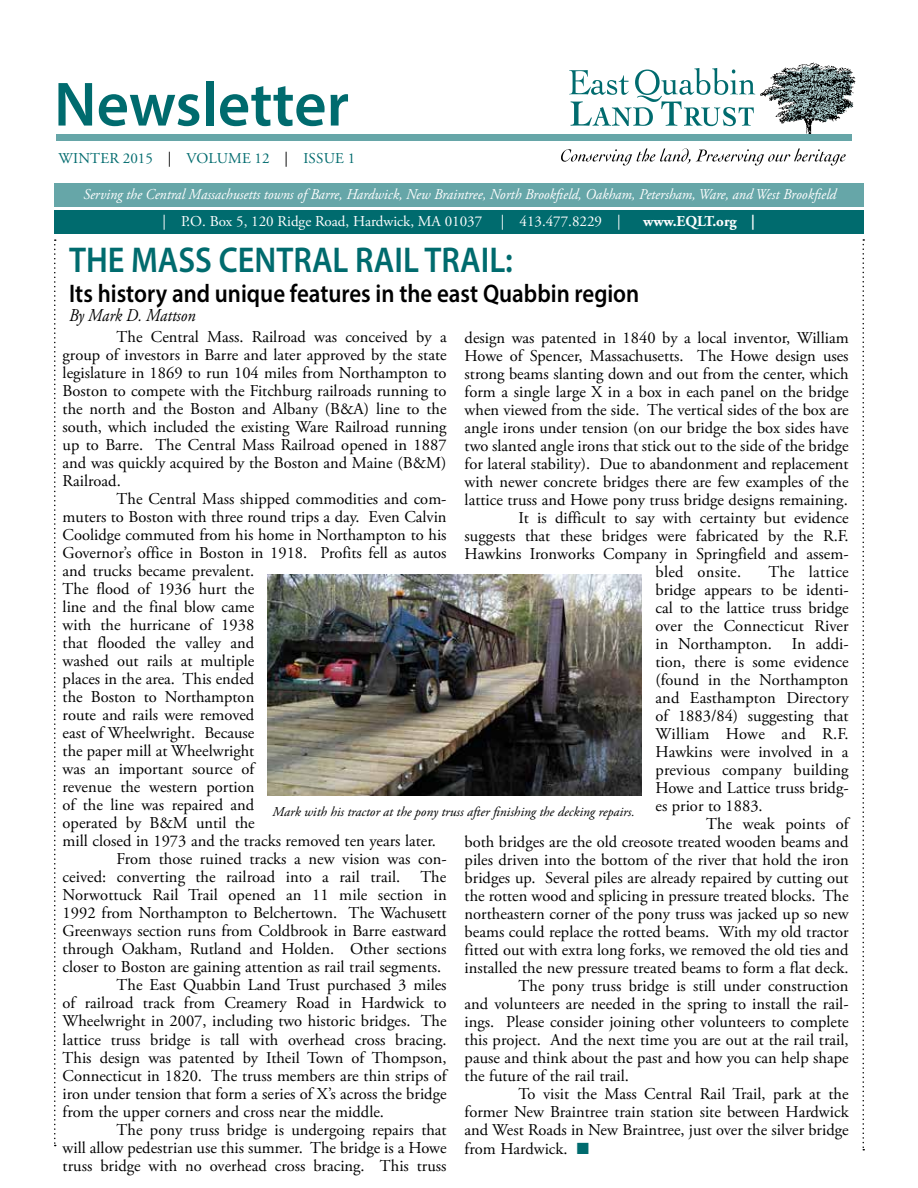
<style>
.page{position:relative;width:918px;height:1188px;background:#fff}
.page>*{position:absolute;margin:0;border:0;box-sizing:border-box;transform-origin:0 0}
.t1{font:600 63px "Myriad Pro";color:#006b6e}
.t2{font:600 36px "Myriad Pro";color:#006b6e;scale:.9 1}
.t3{font:600 25.5px "Myriad Pro";color:#000;scale:.9 1}
.t4{font:italic 18px "Adobe Garamond Pro";color:#000;scale:.9 1}
.t5{font:16.5px/18px "Adobe Garamond Pro";color:#000;text-align:justify}
.t6{font:italic 15px "Adobe Garamond Pro";color:#fff;scale:.95 1}
.t7{font:15px "Adobe Garamond Pro";color:#fff}
.t8{font:15px "Adobe Garamond Pro";letter-spacing:.015em;color:#006b6e}
.t9{font:700 15px "Adobe Garamond Pro";color:#fff}
.t10{font:italic 13.5px "Adobe Garamond Pro";color:#000}
.s1{color:#000}
.s2{color:#006b6e}
</style>
<div class="page">
<div style="left:54px;top:210px;width:810px;height:23px;background:#006b6e"></div>
<img style="left:760px;top:62px;width:96px;height:72px">
<div style="left:57px;top:134px;width:795px;height:6px;background:#66a6a8"></div>
<svg style="left:569px;top:68px;width:186px;height:58px"></svg>
<div style="left:54px;top:184px;width:810px;height:23px;background:#66a6a8"></div>
<svg style="left:54px;top:239px;width:2px;height:907px"></svg>
<svg style="left:862px;top:239px;width:2px;height:911px"></svg>
<svg style="left:561px;top:148px;width:285px;height:18px"></svg>
<img style="left:268px;top:575px;width:374px;height:221px">
<h1 class="t1" style="left:54px;top:64px;width:297px">Newsletter</h1>
<p class="t8" style="left:58px;top:150px;width:298px">WINTER 2015 <span class="s1">|</span> Volume 12 <span class="s1">|</span> Iss ue 1</p>
<p class="t6" style="left:84px;top:186px;width:794px">Serving the Central Massachusetts towns of Barre, Hardwick, New Braintree, North Brookfield, Oakham, Petersham, Ware, and West Brookfield</p>
<p class="t7" style="left:162px;top:212px;width:321px">| P.O. Box 5, 120 Ridge Road, Hardwick, MA 01037</p>
<p class="t7" style="left:501px;top:212px;width:121px">| 413.477.8229 |</p>
<p class="t9" style="left:643px;top:213px;width:113px">www.EQLT.org |</p>
<h2 class="t2" style="left:69px;top:237px;width:495px">THE MASS CENTRAL RAIL TRAIL:</h2>
<h3 class="t3" style="left:69px;top:277px;width:635px">Its history and unique features in the east Quabbin region</h3>
<p class="t4" style="left:69px;top:304px;width:142px">By Mark D. Mattson</p>
<p class="t5" style="left:63px;top:329px;width:386px;text-indent:54px">The Central Mass. Railroad was conceived by a group of investors in Barre and later approved by the state legislature in 1869 to run 104 miles from Northampton to Boston to compete with the Fitchburg railroads running to the north and the Boston and Albany (B&amp;A) line to the south, which included the existing Ware Railroad running up to Barre. The Central Mass Railroad opened in 1887 and was quickly acquired by the Boston and Maine (B&amp;M)<br>Railroad.</p>
<p class="t5" style="left:117px;top:491px;width:331px">The Central Mass shipped commodities and com-</p>
<p class="t5" style="left:63px;top:509px;width:385px">muters to Boston with three round trips a day. Even Calvin</p>
<p class="t5" style="left:63px;top:527px;width:386px">Coolidge commuted from his home in Northampton to his</p>
<p class="t5" style="left:63px;top:545px;width:386px">Governor’s office in Boston in 1918. Profits fell as autos</p>
<p class="t5" style="left:63px;top:563px;width:193px">and trucks became prevalent.</p>
<p class="t5" style="left:63px;top:581px;width:193px">The flood of 1936 hurt the</p>
<p class="t5" style="left:63px;top:599px;width:193px">line and the final blow came</p>
<p class="t5" style="left:63px;top:617px;width:193px">with the hurricane of 1938</p>
<p class="t5" style="left:63px;top:635px;width:193px">that flooded the valley and</p>
<p class="t5" style="left:63px;top:653px;width:193px">washed out rails at multiple</p>
<p class="t5" style="left:63px;top:671px;width:193px">places in the area. This ended</p>
<p class="t5" style="left:63px;top:689px;width:193px">the Boston to Northampton</p>
<p class="t5" style="left:63px;top:707px;width:193px">route and rails were removed</p>
<p class="t5" style="left:63px;top:725px;width:193px">east of Wheelwright. Because</p>
<p class="t5" style="left:63px;top:743px;width:193px">the paper mill at Wheelwright</p>
<p class="t5" style="left:63px;top:761px;width:193px">was an important source of</p>
<p class="t5" style="left:63px;top:779px;width:193px">revenue the western portion</p>
<p class="t5" style="left:63px;top:797px;width:193px">of the line was repaired and</p>
<p class="t5" style="left:63px;top:815px;width:194px">operated by B&amp;M until the</p>
<p class="t5" style="left:63px;top:833px;width:375px">mill closed in 1973 and the tracks removed ten years later.</p>
<p class="t5" style="left:117px;top:851px;width:331px">From those ruined tracks a new vision was con-</p>
<p class="t5" style="left:63px;top:869px;width:385px">ceived: converting the railroad into a rail trail. The</p>
<p class="t5" style="left:63px;top:887px;width:386px">Norwottuck Rail Trail opened an 11 mile section in</p>
<p class="t5" style="left:63px;top:905px;width:386px">1992 from Northampton to Belchertown. The Wachusett</p>
<p class="t5" style="left:63px;top:923px;width:386px">Greenways section runs from Coldbrook in Barre eastward</p>
<p class="t5" style="left:63px;top:941px;width:385px">through Oakham, Rutland and Holden. Other sections</p>
<p class="t5" style="left:63px;top:959px;width:380px">closer to Boston are gaining attention as rail trail segments.</p>
<p class="t5" style="left:117px;top:977px;width:332px">The East Quabbin Land Trust purchased 3 miles</p>
<p class="t5" style="left:63px;top:995px;width:385px">of railroad track from Creamery Road in Hardwick to</p>
<p class="t5" style="left:63px;top:1013px;width:386px">Wheelwright in 2007, including two historic bridges. The</p>
<p class="t5" style="left:63px;top:1031px;width:386px">lattice truss bridge is tall with overhead cross bracing.</p>
<p class="t5" style="left:63px;top:1049px;width:385px">This design was patented by Itheil Town of Thompson,</p>
<p class="t5" style="left:63px;top:1067px;width:386px">Connecticut in 1820. The truss members are thin strips of</p>
<p class="t5" style="left:63px;top:1085px;width:385px">iron under tension that form a series of X’s across the bridge</p>
<p class="t5" style="left:63px;top:1103px;width:323px">from the upper corners and cross near the middle.</p>
<p class="t5" style="left:117px;top:1121px;width:332px">The pony truss bridge is undergoing repairs that</p>
<p class="t5" style="left:63px;top:1139px;width:385px">will allow pedestrian use this summer. The bridge is a Howe</p>
<p class="t5" style="left:63px;top:1157px;width:386px">truss bridge with no overhead cross bracing. This truss</p>
<p class="t5" style="left:465px;top:329px;width:386px">design was patented in 1840 by a local inventor, William</p>
<p class="t5" style="left:465px;top:347px;width:386px">Howe of Spencer, Massachusetts. The Howe design uses</p>
<p class="t5" style="left:465px;top:365px;width:385px">strong beams slanting down and out from the center, which</p>
<p class="t5" style="left:465px;top:383px;width:386px">form a single large X in a box in each panel on the bridge</p>
<p class="t5" style="left:465px;top:401px;width:386px">when viewed from the side. The vertical sides of the box are</p>
<p class="t5" style="left:465px;top:419px;width:386px">angle irons under tension (on our bridge the box sides have</p>
<p class="t5" style="left:465px;top:437px;width:386px">two slanted angle irons that stick out to the side of the bridge</p>
<p class="t5" style="left:465px;top:455px;width:386px">for lateral stability). Due to abandonment and replacement</p>
<p class="t5" style="left:465px;top:473px;width:385px">with newer concrete bridges there are few examples of the</p>
<p class="t5" style="left:465px;top:491px;width:385px">lattice truss and Howe pony truss bridge designs remaining.</p>
<p class="t5" style="left:519px;top:509px;width:332px">It is difficult to say with certainty but evidence</p>
<p class="t5" style="left:465px;top:527px;width:386px">suggests that these bridges were fabricated by the R.F.</p>
<p class="t5" style="left:465px;top:545px;width:386px">Hawkins Ironworks Company in Springfield and assem-</p>
<p class="t5" style="left:655px;top:563px;width:87px">bled onsite.</p>
<p class="t5" style="left:655px;top:563px;width:195px;text-indent:113px">The lattice bridge appears to be identi&shy;cal to the lattice truss bridge over the Connecticut River in Northampton. In addi&shy;tion, there is some evidence (found in the Northampton and Easthampton Directory of 1883/84) suggesting that William Howe and R.F.<br>Hawkins were involved in a previous company building Howe and Lattice truss bridg&shy;es prior to 1883.</p>
<p class="t5" style="left:706px;top:815px;width:144px">The weak points of</p>
<p class="t5" style="left:465px;top:833px;width:386px">both bridges are the old creosote treated wooden beams and</p>
<p class="t5" style="left:465px;top:851px;width:386px">piles driven into the bottom of the river that hold the iron</p>
<p class="t5" style="left:465px;top:869px;width:385px">bridges up. Several piles are already repaired by cutting out</p>
<p class="t5" style="left:465px;top:887px;width:386px">the rotten wood and splicing in pressure treated blocks. The</p>
<p class="t5" style="left:465px;top:905px;width:386px">northeastern corner of the pony truss was jacked up so new</p>
<p class="t5" style="left:465px;top:923px;width:386px">beams could replace the rotted beams. With my old tractor</p>
<p class="t5" style="left:465px;top:941px;width:385px">fitted out with extra long forks, we removed the old ties and</p>
<p class="t5" style="left:465px;top:959px;width:385px">installed the new pressure treated beams to form a flat deck.</p>
<p class="t5" style="left:519px;top:977px;width:331px">The pony truss bridge is still under construction</p>
<p class="t5" style="left:465px;top:995px;width:385px">and volunteers are needed in the spring to install the rail-</p>
<p class="t5" style="left:465px;top:1013px;width:385px">ings. Please consider joining other volunteers to complete</p>
<p class="t5" style="left:465px;top:1031px;width:385px">this project. And the next time you are out at the rail trail,</p>
<p class="t5" style="left:465px;top:1049px;width:385px">pause and think about the past and how you can help shape</p>
<p class="t5" style="left:465px;top:1067px;width:166px">the future of the rail trail.</p>
<p class="t5" style="left:519px;top:1085px;width:332px">To visit the Mass Central Rail Trail, park at the</p>
<p class="t5" style="left:465px;top:1103px;width:386px">former New Braintree train station site between Hardwick</p>
<p class="t5" style="left:465px;top:1121px;width:386px">and West Roads in New Braintree, just over the silver bridge</p>
<p class="t5" style="left:465px;top:1140px;width:126px">from Hardwick. <span class="s2">■</span></p>
<p class="t10" style="left:272px;top:803px;width:364px">Mark with his tractor at the pony truss after finishing the decking repairs.</p>
</div>
